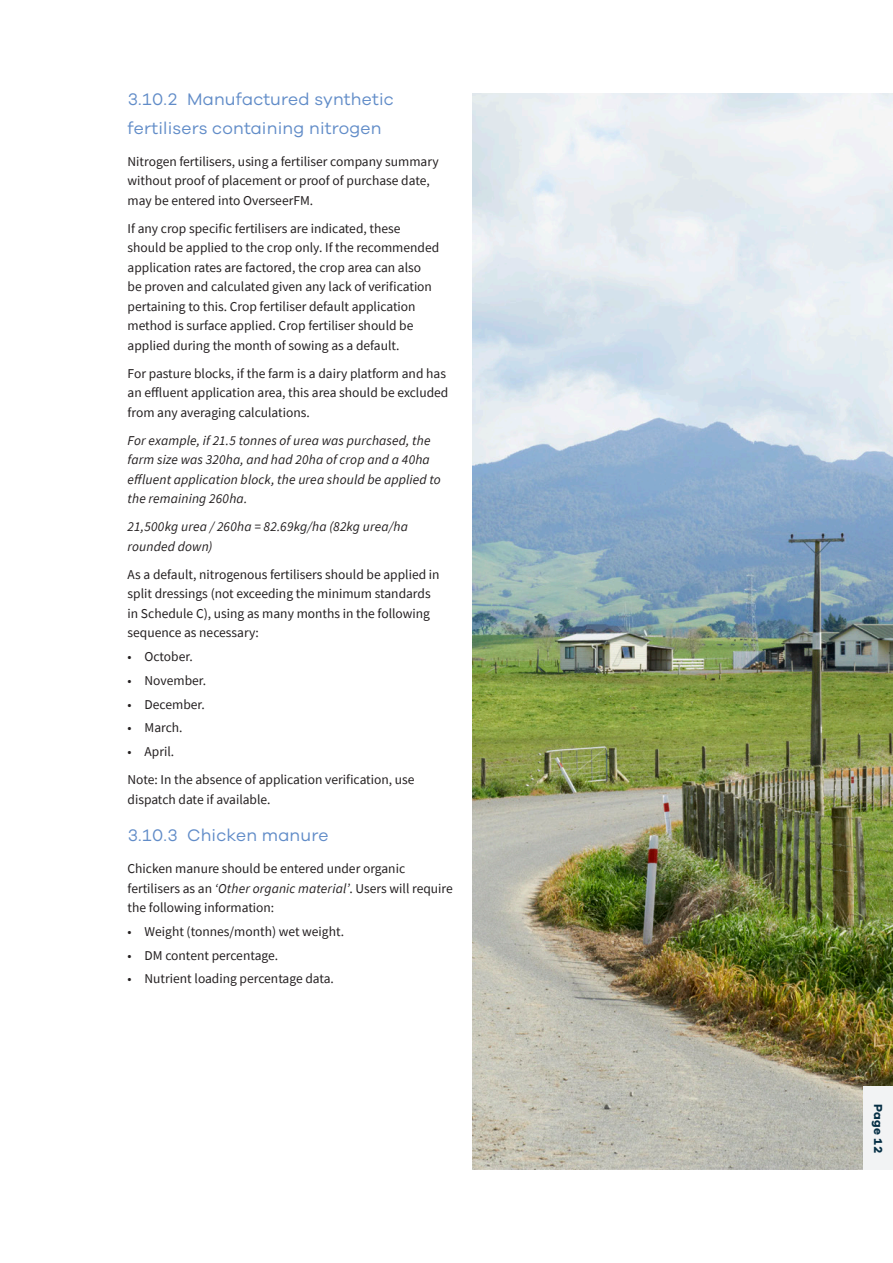
<style>
.page{position:relative;width:893px;height:1263px;background:#fff}
.page>*{position:absolute;margin:0;border:0;box-sizing:border-box;transform-origin:0 0}
.t1{font:17.25px/28.5px "Galano Grotesque";letter-spacing:.01em;color:#618cc8}
.Body{font:13.5px/19.5px "Source Sans Pro";color:#231f20}
.Body-2{font:italic 13.5px/19.5px "Source Sans Pro";letter-spacing:.01em;color:#231f20}
.t2{font:700 12px "Galano Grotesque";letter-spacing:.02em;color:#052f45}
.s1{font-style:italic}
</style>
<div class="page">
<img style="left:472px;top:94px;width:421px;height:1076px">
<div style="left:864px;top:1086px;width:29px;height:84px;background:#f2f3f4"></div>
<p class="t1" style="left:128px;top:85px;width:268px">3.10.2 Manufactured synthetic fertilisers containing nitrogen</p>
<p class="Body" style="left:128px;top:152px;width:313px">Nitrogen fertilisers, using a fertiliser company summary without proof of placement or proof of purchase date, may be entered into OverseerFM.</p>
<p class="Body" style="left:128px;top:219px;width:313px">If any crop specific fertilisers are indicated, these should be applied to the crop only. If the recommended application rates are factored, the crop area can also<br>be proven and calculated given any lack of verification pertaining to this. Crop fertiliser default application method is surface applied. Crop fertiliser should be applied during the month of sowing as a default.</p>
<p class="Body" style="left:128px;top:364px;width:322px">For pasture blocks, if the farm is a dairy platform and has an effluent application area, this area should be excluded from any averaging calculations.</p>
<p class="Body-2" style="left:128px;top:430px;width:315px">For example, if 21.5 tonnes of urea was purchased, the farm size was 320ha, and had 20ha of crop and a 40ha effluent application block, the urea should be applied to the remaining 260ha.</p>
<p class="Body-2" style="left:128px;top:517px;width:282px">21,500kg urea / 260ha = 82.69kg/ha (82kg urea/ha rounded down)</p>
<p class="Body" style="left:128px;top:565px;width:314px">As a default, nitrogenous fertilisers should be applied in split dressings (not exceeding the minimum standards in Schedule C), using as many months in the following sequence as necessary:</p>
<p class="Body" style="left:128px;top:647px;width:67px">• October.</p>
<p class="Body" style="left:128px;top:671px;width:80px">• November.</p>
<p class="Body" style="left:128px;top:694px;width:79px">• December.</p>
<p class="Body" style="left:128px;top:718px;width:57px">• March.</p>
<p class="Body" style="left:128px;top:742px;width:48px">• April.</p>
<p class="Body" style="left:128px;top:770px;width:289px">Note: In the absence of application verification, use dispatch date if available.</p>
<p class="t1" style="left:128px;top:820px;width:203px">3.10.3 Chicken manure</p>
<p class="Body" style="left:128px;top:859px;width:327px">Chicken manure should be entered under organic fertilisers as an <span class="s1">‘Other organic material’</span>. Users will require the following information:</p>
<p class="Body" style="left:128px;top:921px;width:218px">• Weight (tonnes/month) wet weight.</p>
<p class="Body" style="left:128px;top:945px;width:152px">• DM content percentage.</p>
<p class="Body" style="left:128px;top:969px;width:208px">• Nutrient loading percentage data.</p>
<p class="t2" style="left:886px;top:1104px;width:51px;rotate:90deg">Page 12</p>
</div>
